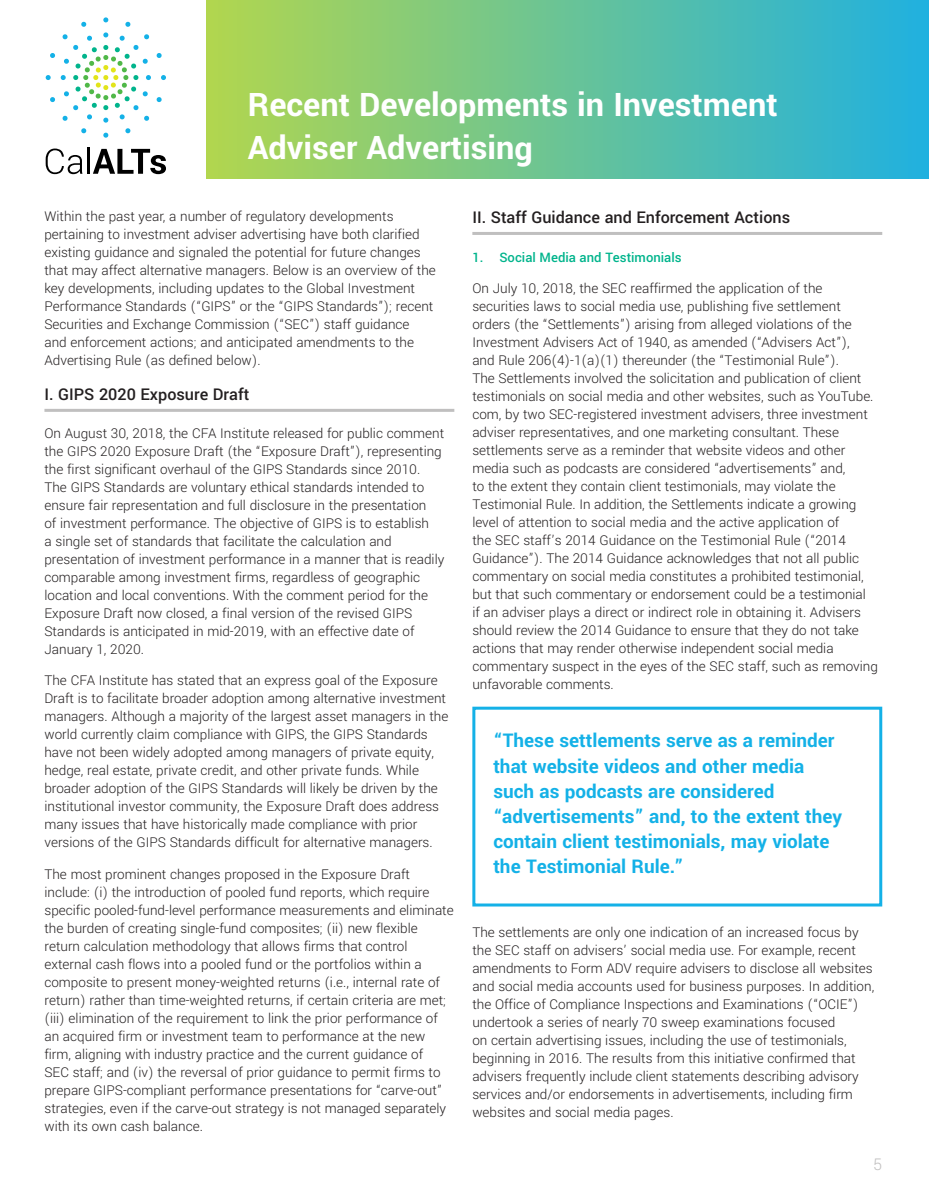
<style>
.page{position:relative;width:929px;height:1196px;background:#fff}
.page>*{position:absolute;margin:0;border:0;box-sizing:border-box;transform-origin:0 0}
.t1{font:700 36px/43.2px "Yantramanav";color:#fff}
.t2{font:700 21px/25.2px "Yantramanav";color:#14b1e7}
.SubHead{font:500 18px "Yantramanav";color:#231f20}
.t3{font:300 18px "Yantramanav";color:#c0bfbf}
.t4{font:300 15px/18px "Yantramanav";color:#231f20}
.t5{font:500 14.55px "Yantramanav";color:#00b48c}
</style>
<div class="page">
<div style="left:206px;top:0;width:722px;height:179px;background:linear-gradient(to right,#b2d64e,#20b1df)"></div>
<svg style="left:46px;top:75px;width:5px;height:5px"></svg>
<svg style="left:50px;top:97px;width:5px;height:5px"></svg>
<svg style="left:50px;top:53px;width:5px;height:5px"></svg>
<svg style="left:61px;top:17px;width:105px;height:121px"></svg>
<svg style="left:46px;top:149px;width:36px;height:25px"></svg>
<hr style="left:88px;top:147px;width:2px;height:27px;background:#000">
<svg style="left:93px;top:149px;width:73px;height:25px"></svg>
<div style="left:472px;top:707px;width:409px;height:199px;border:3px solid #14b1e7"></div>
<hr style="left:44px;top:409px;width:410px;height:3px;background:#c0bfbf">
<hr style="left:472px;top:232px;width:409px;height:3px;background:#c0bfbf">
<svg style="left:921px;top:0;width:8px;height:5px"></svg>
<p class="t1" style="left:248px;top:84px;width:531px">Recent Developments in Investment<br>Adviser Advertising</p>
<p class="t4" style="left:44px;top:207px;width:392px">Within the past year, a number of regulatory developments pertaining to investment adviser advertising have both clarified existing guidance and signaled the potential for future changes that may affect alternative managers. Below is an overview of the key developments, including updates to the Global Investment Performance Standards (“GIPS” or the “GIPS Standards”); recent Securities and Exchange Commission (“SEC”) staff guidance<br>and enforcement actions; and anticipated amendments to the Advertising Rule (as defined below).</p>
<p class="SubHead" style="left:44px;top:383px;width:206px">I. GIPS 2020 Exposure Draft</p>
<p class="t4" style="left:44px;top:424px;width:401px">On August 30, 2018, the CFA Institute released for public comment the GIPS 2020 Exposure Draft (the “Exposure Draft”), representing the first significant overhaul of the GIPS Standards since 2010.<br>The GIPS Standards are voluntary ethical standards intended to ensure fair representation and full disclosure in the presentation<br>of investment performance. The objective of GIPS is to establish<br>a single set of standards that facilitate the calculation and presentation of investment performance in a manner that is readily comparable among investment firms, regardless of geographic location and local conventions. With the comment period for the Exposure Draft now closed, a final version of the revised GIPS Standards is anticipated in mid-2019, with an effective date of January 1, 2020.</p>
<p class="t4" style="left:44px;top:672px;width:405px">The CFA Institute has stated that an express goal of the Exposure Draft is to facilitate broader adoption among alternative investment managers. Although a majority of the largest asset managers in the world currently claim compliance with GIPS, the GIPS Standards have not been widely adopted among managers of private equity, hedge, real estate, private credit, and other private funds. While broader adoption of the GIPS Standards will likely be driven by the institutional investor community, the Exposure Draft does address many issues that have historically made compliance with prior versions of the GIPS Standards difficult for alternative managers.</p>
<p class="t4" style="left:44px;top:865px;width:410px">The most prominent changes proposed in the Exposure Draft include: (i) the introduction of pooled fund reports, which require specific pooled-fund-level performance measurements and eliminate the burden of creating single-fund composites; (ii) new flexible return calculation methodology that allows firms that control external cash flows into a pooled fund or the portfolios within a composite to present money-weighted returns (i.e., internal rate of return) rather than time-weighted returns, if certain criteria are met; (iii) elimination of the requirement to link the prior performance of an acquired firm or investment team to performance at the new firm, aligning with industry practice and the current guidance of<br>SEC staff; and (iv) the reversal of prior guidance to permit firms to prepare GIPS-compliant performance presentations for “carve-out” strategies, even if the carve-out strategy is not managed separately with its own cash balance.</p>
<p class="SubHead" style="left:472px;top:207px;width:319px">II. Staff Guidance and Enforcement Actions</p>
<p class="t5" style="left:472px;top:248px;width:211px">1. Social Media and Testimonials</p>
<p class="t4" style="left:472px;top:279px;width:407px">On July 10, 2018, the SEC reaffirmed the application of the securities laws to social media use, publishing five settlement orders (the “Settlements”) arising from alleged violations of the Investment Advisers Act of 1940, as amended (“Advisers Act”),<br>and Rule 206(4)-1(a)(1) thereunder (the “Testimonial Rule”).<br>The Settlements involved the solicitation and publication of client testimonials on social media and other websites, such as YouTube. com, by two SEC-registered investment advisers, three investment adviser representatives, and one marketing consultant. These settlements serve as a reminder that website videos and other media such as podcasts are considered “advertisements” and,<br>to the extent they contain client testimonials, may violate the Testimonial Rule. In addition, the Settlements indicate a growing level of attention to social media and the active application of<br>the SEC staff’s 2014 Guidance on the Testimonial Rule (“2014<br>Guidance”). The 2014 Guidance acknowledges that not all public commentary on social media constitutes a prohibited testimonial, but that such commentary or endorsement could be a testimonial<br>if an adviser plays a direct or indirect role in obtaining it. Advisers should review the 2014 Guidance to ensure that they do not take actions that may render otherwise independent social media commentary suspect in the eyes of the SEC staff, such as removing unfavorable comments.</p>
<p class="t2" style="left:493px;top:729px;width:350px">“These settlements serve as a reminder that website videos and other media such as podcasts are considered “advertisements” and, to the extent they contain client testimonials, may violate the Testimonial Rule.”</p>
<p class="t4" style="left:472px;top:923px;width:403px">The settlements are only one indication of an increased focus by the SEC staff on advisers’ social media use. For example, recent amendments to Form ADV require advisers to disclose all websites and social media accounts used for business purposes. In addition, the Office of Compliance Inspections and Examinations (“OCIE”) undertook a series of nearly 70 sweep examinations focused<br>on certain advertising issues, including the use of testimonials, beginning in 2016. The results from this initiative confirmed that advisers frequently include client statements describing advisory services and/or endorsements in advertisements, including firm websites and social media pages.</p>
<p class="t3" style="left:872px;top:1154px;width:10px">5</p>
</div>
